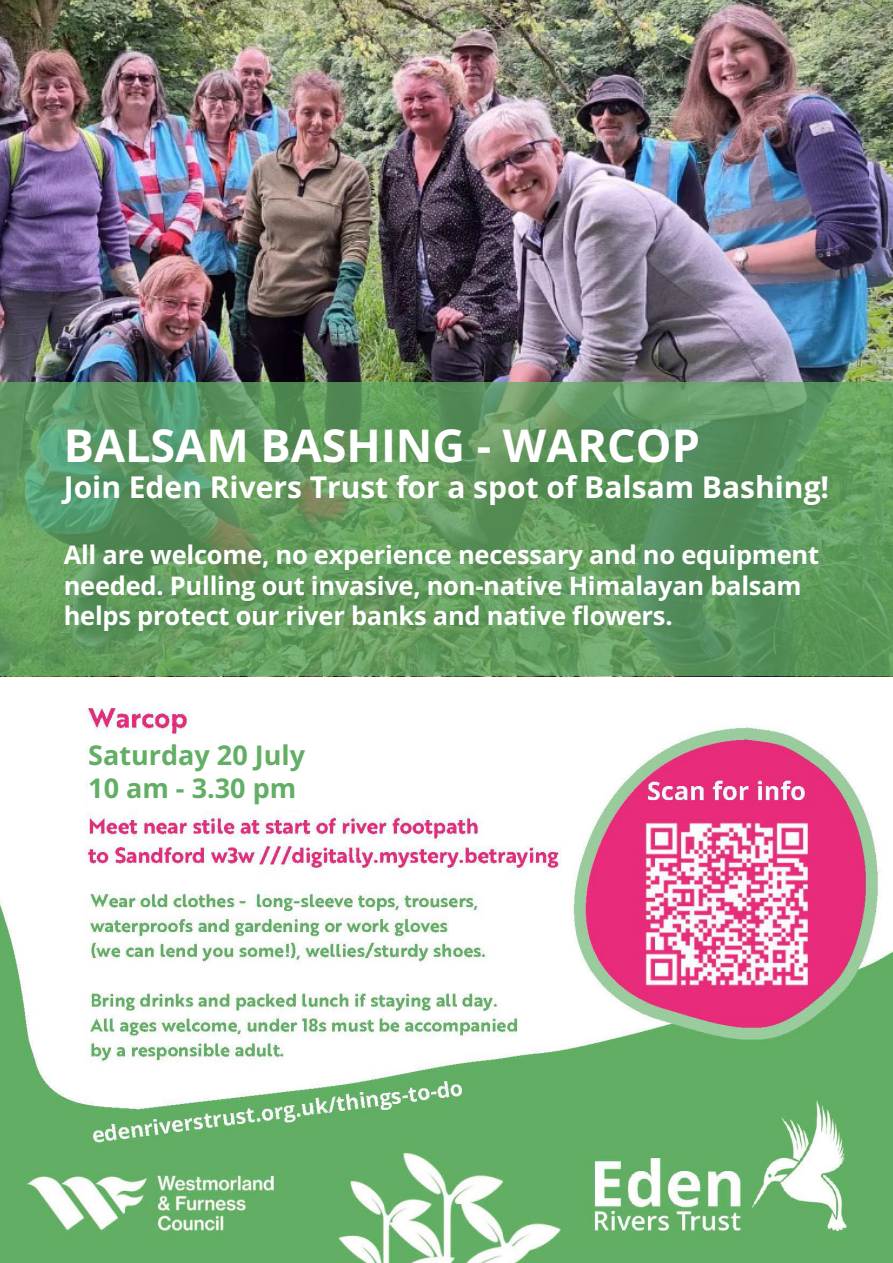
<style>
.page{position:relative;width:893px;height:1263px;background:#fff}
.page>*{position:absolute;margin:0;border:0;box-sizing:border-box;transform-origin:0 0}
.t1{font:700 45px "Open Sans";color:#fff}
.t2{font:700 30px "Open Sans";color:#fff}
.t3{font:700 27px "Open Sans";color:#62ae64}
.t4{font:700 25.5px/30.6px "Open Sans";letter-spacing:-.01em;color:#fff}
</style>
<div class="page">
<img style="left:0;top:708px;width:893px;height:555px">
<img style="left:0;top:0;width:893px;height:383px">
<svg style="left:0;top:383px;width:893px;height:293px;background:#5f995f"></svg>
<div style="left:88px;top:736px;width:370px;height:74px;background:#fff"></div>
<p class="t1" style="left:64px;top:414px;width:638px">BALSAM BASHING - WARCOP</p>
<p class="t2" style="left:64px;top:466px;width:767px">Join Eden Rivers Trust for a spot of Balsam Bashing!</p>
<p class="t4" style="left:64px;top:539px;width:757px">All are welcome, no experience necessary and no equipment needed. Pulling out invasive, non-native Himalayan balsam helps protect our river banks and native flowers.</p>
<p class="t3" style="left:88px;top:736px;width:218px">Saturday 20 July</p>
<p class="t3" style="left:88px;top:769px;width:210px">10 am - 3.30 pm</p>
</div>
